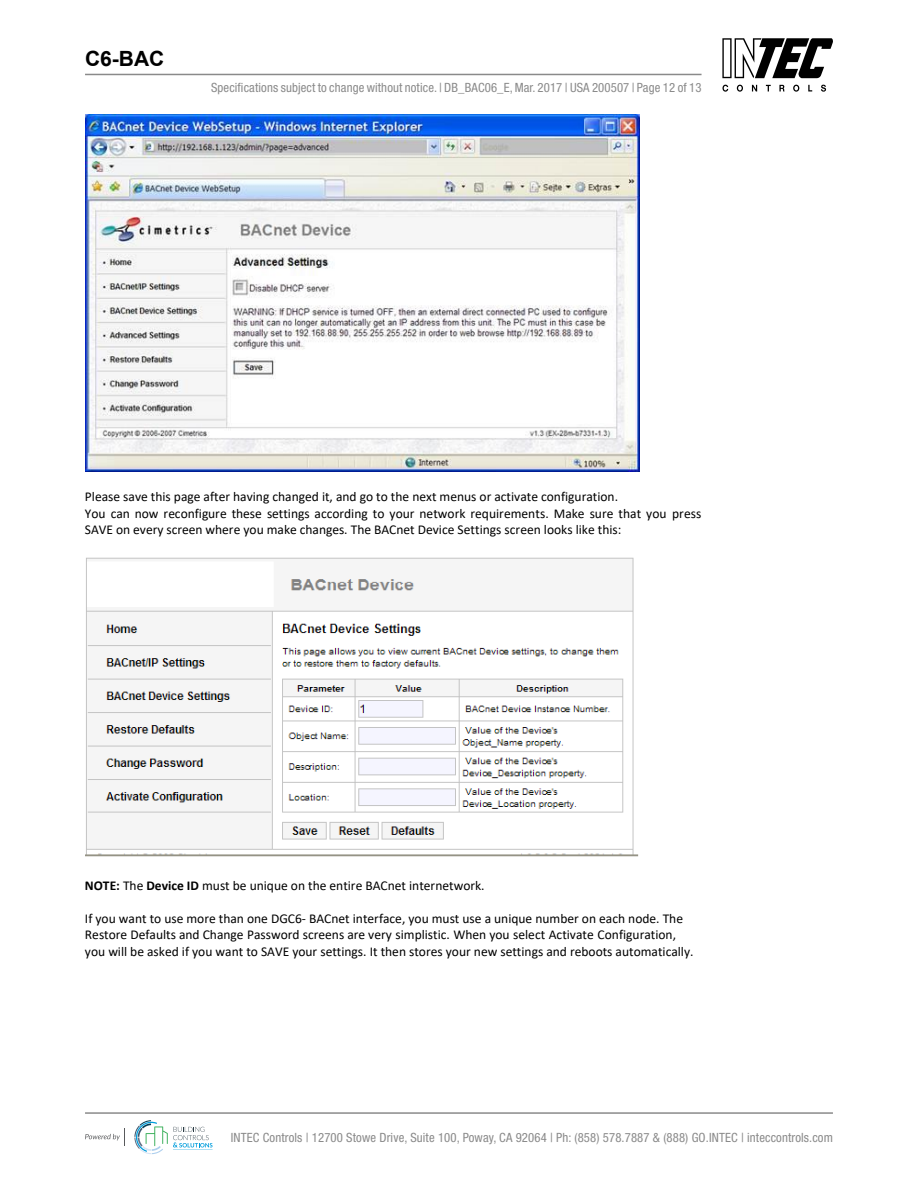
<style>
.page{position:relative;width:918px;height:1188px;background:#fff}
.page>*{position:absolute;margin:0;border:0;box-sizing:border-box;transform-origin:0 0}
.t1{font:700 21px "Arial";color:#000}
.t2{font:13.5px/16.5px "Calibri";color:#000}
.t3{font:condensed 12.75px "Helvetica Neue";letter-spacing:.01em;color:#8a8a8a}
.s1{font-weight:700}
</style>
<div class="page">
<img style="left:85px;top:114px;width:554px;height:357px">
<img style="left:85px;top:557px;width:554px;height:300px">
<svg style="left:722px;top:85px;width:6px;height:7px"></svg>
<svg style="left:737px;top:85px;width:6px;height:7px"></svg>
<svg style="left:752px;top:85px;width:5px;height:6px"></svg>
<svg style="left:766px;top:85px;width:5px;height:6px"></svg>
<svg style="left:779px;top:85px;width:6px;height:6px"></svg>
<svg style="left:793px;top:85px;width:6px;height:7px"></svg>
<svg style="left:808px;top:85px;width:4px;height:6px"></svg>
<svg style="left:821px;top:85px;width:5px;height:7px"></svg>
<svg style="left:722px;top:38px;width:111px;height:40px"></svg>
<hr style="left:85px;top:74px;width:617px;height:1px;background:#8a8a8a">
<hr style="left:85px;top:1112px;width:748px;height:2px;background:#8a8a8a">
<svg style="left:134px;top:1120px;width:79px;height:34px"></svg>
<svg style="left:85px;top:1129px;width:40px;height:17px"></svg>
<h1 class="t1" style="left:85px;top:44px;width:81px">C6-BAC</h1>
<p class="t3" style="left:211px;top:80px;width:492px">Specifications subject to change without notice. | DB_BAC06_E, Mar. 2017 | USA 200507 | Page 12 of 13</p>
<p class="t2" style="left:85px;top:488px;width:618px">Please save this page after having changed it, and go to the next menus or activate configuration.<br>You can now reconfigure these settings according to your network requirements. Make sure that you press<br>SAVE on every screen where you make changes. The BACnet Device Settings screen looks like this:</p>
<p class="t2" style="left:85px;top:877px;width:401px"><span class="s1">NOTE:</span> The <span class="s1">Device ID</span> must be unique on the entire BACnet internetwork.</p>
<p class="t2" style="left:85px;top:910px;width:610px">If you want to use more than one DGC6- BACnet interface, you must use a unique number on each node. The<br>Restore Defaults and Change Password screens are very simplistic. When you select Activate Configuration, you will be asked if you want to SAVE your settings. It then stores your new settings and reboots automatically.</p>
<p class="t3" style="left:231px;top:1130px;width:604px">INTEC Controls | 12700 Stowe Drive, Suite 100, Poway, CA 92064 | Ph: (858) 578.7887 &amp; (888) GO.INTEC | inteccontrols.com</p>
</div>
